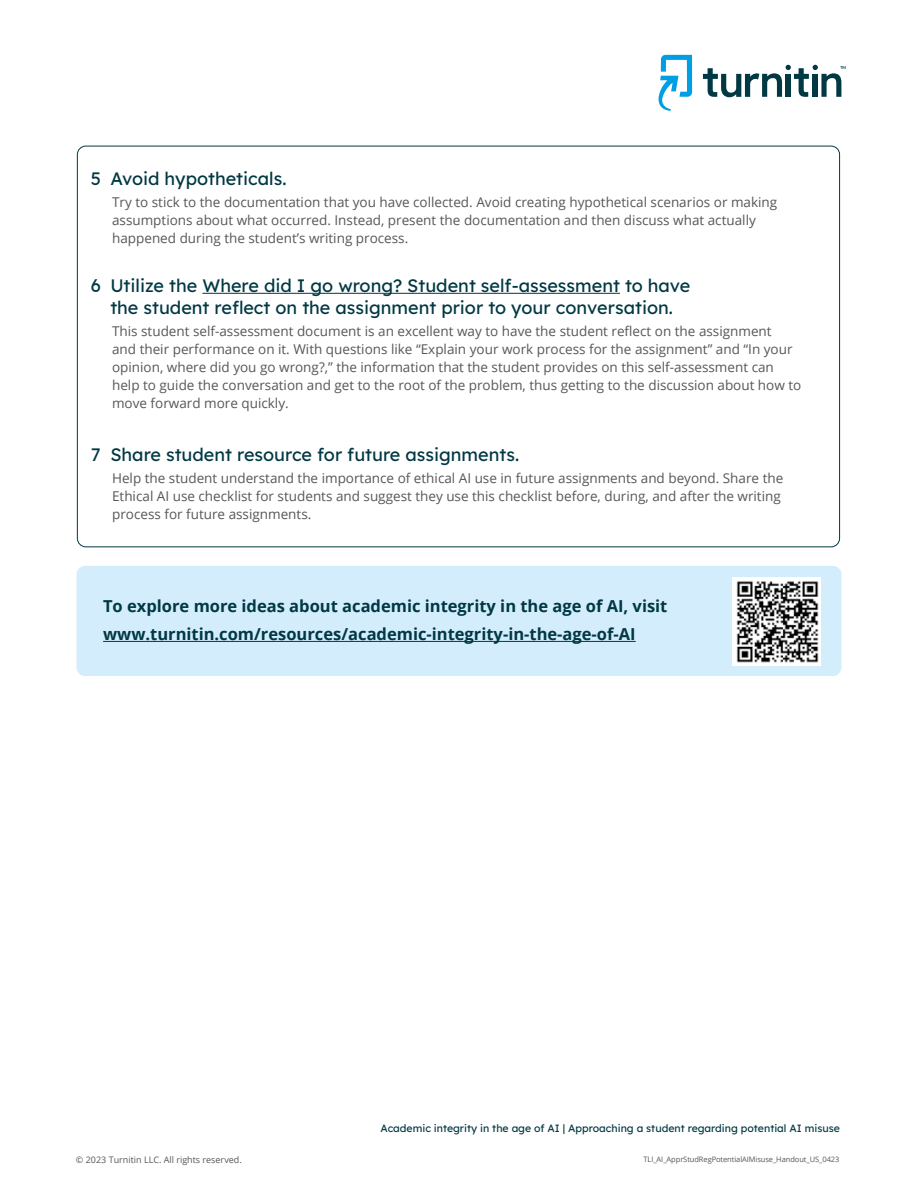
<style>
.page{position:relative;width:918px;height:1188px;background:#fff}
.page>*{position:absolute;margin:0;border:0;box-sizing:border-box;transform-origin:0 0}
.t1{font:18px/22.5px "Lexend Deca";color:#003843;text-align:center}
.t2{font:700 16.5px/28px "Open Sans";color:#003843}
.t3{font:13.5px/18px "Open Sans";color:#575756}
.t4{font:10.5px "Lexend Deca";color:#003843}
.t5{font:9px "Open Sans";color:#575756}
.t6{font:7.5px "Open Sans";letter-spacing:-.01em;color:#575756}
</style>
<div class="page">
<svg style="left:659px;top:55px;width:33px;height:56px"></svg>
<svg style="left:703px;top:65px;width:143px;height:32px"></svg>
<hr style="left:202px;top:293px;width:418px;height:1px;background:#003843">
<div style="left:77px;top:566px;width:764px;height:110px;background:#d4edfc;border-radius:9px"></div>
<hr style="left:103px;top:641px;width:533px;height:1px;background:#003843">
<img style="left:733px;top:578px;width:88px;height:88px">
<h1 class="t1" style="left:91px;top:166px;width:197px">5 Avoid hypotheticals.</h1>
<p class="t3" style="left:112px;top:193px;width:667px">Try to stick to the documentation that you have collected. Avoid creating hypothetical scenarios or making assumptions about what occurred. Instead, present the documentation and then discuss what actually happened during the student’s writing process.</p>
<h1 class="t1" style="left:91px;top:272px;width:601px">6 Utilize the Where did I go wrong? Student self-assessment to have the student reflect on the assignment prior to your conversation.</h1>
<p class="t3" style="left:112px;top:322px;width:691px">This student self-assessment document is an excellent way to have the student reflect on the assignment<br>and their performance on it. With questions like “Explain your work process for the assignment” and “In your opinion, where did you go wrong?,” the information that the student provides on this self-assessment can help to guide the conversation and get to the root of the problem, thus getting to the discussion about how to move forward more quickly.</p>
<h1 class="t1" style="left:91px;top:441px;width:430px">7 Share student resource for future assignments.</h1>
<p class="t3" style="left:112px;top:469px;width:673px">Help the student understand the importance of ethical AI use in future assignments and beyond. Share the<br>Ethical AI use checklist for students and suggest they use this checklist before, during, and after the writing process for future assignments.</p>
<p class="t2" style="left:103px;top:592px;width:566px">To explore more ideas about academic integrity in the age of AI, visit www.turnitin.com/resources/academic-integrity-in-the-age-of-AI</p>
<p class="t4" style="left:381px;top:1119px;width:461px">Academic integrity in the age of AI | Approaching a student regarding potential AI misuse</p>
<p class="t5" style="left:76px;top:1154px;width:167px">© 2023 Turnitin LLC. All rights reserved.</p>
<p class="t6" style="left:643px;top:1154px;width:197px">TLI_AI_ApprStudRegPotentialAIMisuse_Handout_US_0423</p>
</div>
